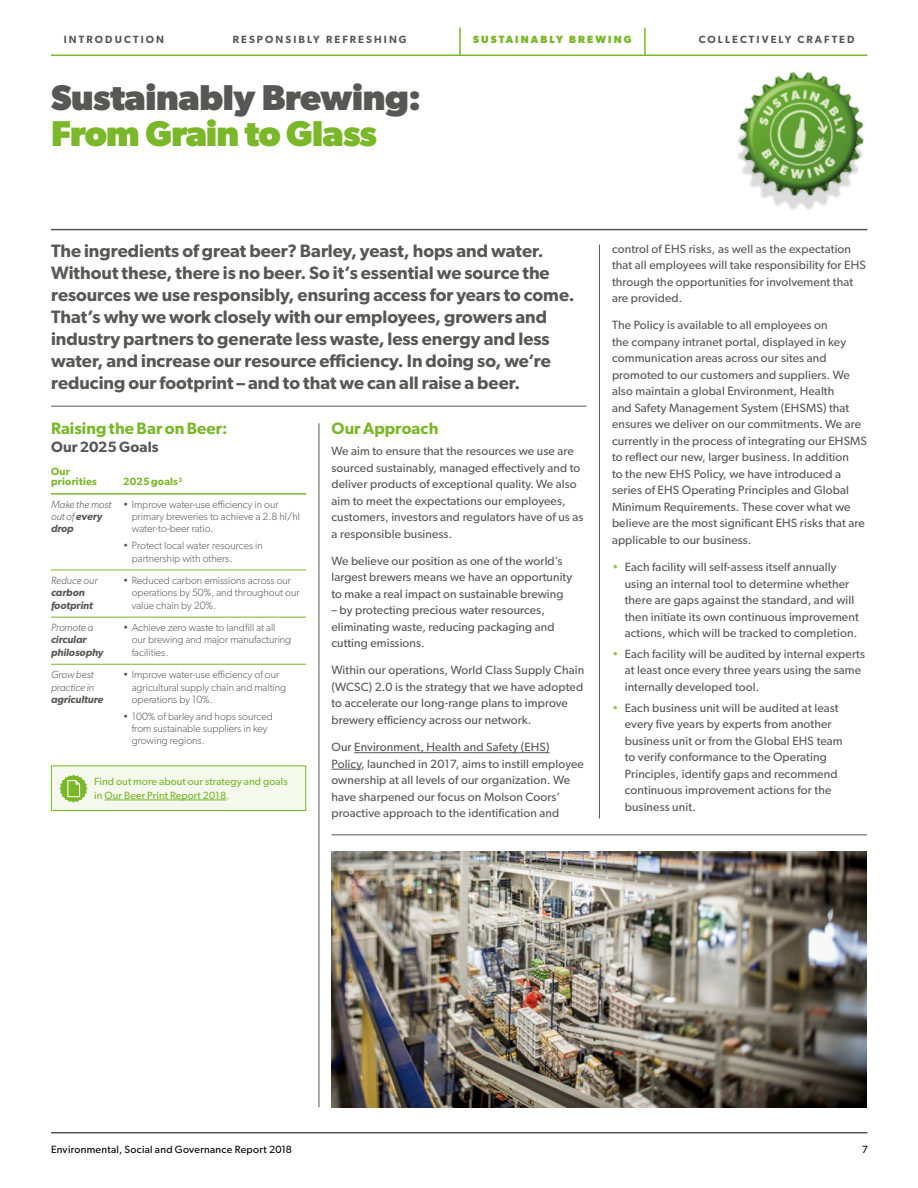
<style>
.page{position:relative;width:918px;height:1188px;background:#fff}
.page>*{position:absolute;margin:0;border:0;box-sizing:border-box;transform-origin:0 0}
.t1{font:700 36px "Gibson";letter-spacing:-.01em;color:#575756}
.t2{font:700 36px "Gibson";letter-spacing:-.02em;color:#7ab729}
.t3{font:600 18px/22px "Gibson";color:#575756}
.t4{font:600 16.5px "Gibson";letter-spacing:.005em;color:#7ab729}
.t5{font:600 15px "Gibson";letter-spacing:.005em;color:#575756}
.t6{font:12px/16.5px "Gibson";letter-spacing:.01em;color:#575756}
.t7{font:300 10.5px/12.5px "Gibson";color:#575756}
.t8{font:italic 300 10.5px/12.5px "Gibson";color:#575756}
.t9{font:10.5px/13.5px "Gibson";letter-spacing:.01em;color:#7ab729}
.t10{font:600 10.5px "Gibson";letter-spacing:.2em;color:#575756}
.t11{font:italic 600 10.5px/12.5px "Gibson";color:#575756}
.t12{font:10.5px "Gibson";letter-spacing:.03em;color:#000}
.t13{font:600 10.5px/10.5px "Gibson";letter-spacing:.02em;color:#7ab729}
.t14{font:700 10.5px "Gibson";letter-spacing:.2em;color:#7ab729}
.s1{font-weight:600}
.s2{color:#9bc555}
</style>
<div class="page">
<img style="left:332px;top:852px;width:535px;height:255px">
<img style="left:738px;top:71px;width:126px;height:139px">
<hr style="left:354px;top:752px;width:196px;height:1px;background:#575756">
<svg style="left:332px;top:769px;width:29px;height:1px"></svg>
<hr style="left:599px;top:244px;width:1px;height:575px;background:#575756">
<hr style="left:319px;top:423px;width:1px;height:684px;background:#575756">
<hr style="left:51px;top:406px;width:535px;height:1px;background:#575756">
<hr style="left:51px;top:229px;width:816px;height:1px;background:#575756">
<hr style="left:51px;top:493px;width:68px;height:2px;background:#7ab729">
<hr style="left:119px;top:493px;width:187px;height:2px;background:#7ab729">
<hr style="left:51px;top:570px;width:68px;height:1px;background:#7ab729">
<hr style="left:119px;top:570px;width:187px;height:1px;background:#7ab729">
<hr style="left:51px;top:617px;width:68px;height:1px;background:#7ab729">
<hr style="left:119px;top:617px;width:187px;height:1px;background:#7ab729">
<hr style="left:51px;top:664px;width:68px;height:1px;background:#7ab729">
<hr style="left:119px;top:664px;width:187px;height:1px;background:#7ab729">
<div style="left:51px;top:766px;width:255px;height:44px;background:#f4f8ed"></div>
<hr style="left:105px;top:800px;width:121px;height:1px;background:#7ab729">
<div style="left:51px;top:765px;width:255px;height:46px;border:1px solid #7ab729"></div>
<svg style="left:60px;top:775px;width:27px;height:28px"></svg>
<hr style="left:332px;top:835px;width:535px;height:1px;background:#575756">
<hr style="left:51px;top:1132px;width:816px;height:1px;background:#575756">
<hr style="left:51px;top:55px;width:816px;height:1px;background:#7ab729">
<hr style="left:459px;top:28px;width:2px;height:28px;background:#7ab729">
<hr style="left:644px;top:28px;width:2px;height:28px;background:#7ab729">
<p class="t10" style="left:64px;top:33px;width:102px">INTRODUCTION</p>
<p class="t10" style="left:233px;top:33px;width:176px">RESPONSIBLY REFRESHING</p>
<p class="t14" style="left:473px;top:33px;width:160px">SUSTAINABLY BREWING</p>
<p class="t10" style="left:699px;top:33px;width:157px">COLLECTIVELY CRAFTED</p>
<h1 class="t1" style="left:51px;top:76px;width:372px">Sustainably Brewing:</h1>
<h1 class="t2" style="left:51px;top:112px;width:328px">From Grain to Glass</h1>
<p class="t3" style="left:51px;top:239px;width:525px">The ingredients of great beer? Barley, yeast, hops and water.<br>Without these, there is no beer. So it’s essential we source the resources we use responsibly, ensuring access for years to come.<br>That’s why we work closely with our employees, growers and industry partners to generate less waste, less energy and less water, and increase our resource efficiency. In doing so, we’re reducing our footprint – and to that we can all raise a beer.</p>
<h3 class="t4" style="left:51px;top:419px;width:178px">Raising the Bar on Beer:</h3>
<p class="t5" style="left:51px;top:438px;width:109px">Our 2025 Goals</p>
<p class="t13" style="left:51px;top:466px;width:48px">Our priorities</p>
<p class="t13" style="left:123px;top:476px;width:61px">2025 goals<sup>3</sup></p>
<p class="t8" style="left:51px;top:498px;width:62px">Make the most out of <span class="s1">every drop</span></p>
<p class="t7" style="left:132px;top:498px;width:170px;text-indent:-9px">• Improve water-use efficiency in our primary breweries to achieve a 2.8 hl/hl water-to-beer ratio.</p>
<p class="t7" style="left:132px;top:539px;width:133px;text-indent:-9px">• Protect local water resources in partnership with others.</p>
<p class="t8" style="left:51px;top:574px;width:48px">Reduce our</p>
<p class="t11" style="left:51px;top:586px;width:43px">carbon footprint</p>
<p class="t7" style="left:132px;top:574px;width:169px;text-indent:-9px">• Reduced carbon emissions across our operations by 50%, and throughout our value chain by 20%.</p>
<p class="t8" style="left:51px;top:621px;width:44px">Promote a</p>
<p class="t11" style="left:51px;top:633px;width:54px">circular philosophy</p>
<p class="t7" style="left:132px;top:621px;width:161px;text-indent:-9px">• Achieve zero waste to landfill at all our brewing and major manufacturing facilities.</p>
<p class="t8" style="left:51px;top:668px;width:45px">Grow best practice in</p>
<p class="t11" style="left:51px;top:693px;width:54px">agriculture</p>
<p class="t7" style="left:132px;top:668px;width:156px;text-indent:-9px">• Improve water-use efficiency of our agricultural supply chain and malting operations by 10%.</p>
<p class="t7" style="left:132px;top:710px;width:142px;text-indent:-9px">• 100% of barley and hops sourced from sustainable suppliers in key growing regions.</p>
<p class="t9" style="left:94px;top:774px;width:195px">Find out more about our strategy and goals in Our Beer Print Report 2018.</p>
<h3 class="t4" style="left:332px;top:419px;width:108px">Our Approach</h3>
<p class="t6" style="left:332px;top:443px;width:254px">We aim to ensure that the resources we use are sourced sustainably, managed effectively and to deliver products of exceptional quality. We also aim to meet the expectations our employees, customers, investors and regulators have of us as a responsible business.</p>
<p class="t6" style="left:332px;top:552px;width:242px">We believe our position as one of the world’s largest brewers means we have an opportunity to make a real impact on sustainable brewing</p>
<p class="t6" style="left:332px;top:602px;width:225px">– by protecting precious water resources, eliminating waste, reducing packaging and cutting emissions.</p>
<p class="t6" style="left:332px;top:662px;width:254px">Within our operations, World Class Supply Chain (WCSC) 2.0 is the strategy that we have adopted to accelerate our long-range plans to improve brewery efficiency across our network.</p>
<p class="t6" style="left:332px;top:739px;width:254px">Our Environment, Health and Safety (EHS)<br>Policy, launched in 2017, aims to instill employee ownership at all levels of our organization. We have sharpened our focus on Molson Coors’ proactive approach to the identification and</p>
<p class="t6" style="left:612px;top:240px;width:255px">control of EHS risks, as well as the expectation that all employees will take responsibility for EHS through the opportunities for involvement that are provided.</p>
<p class="t6" style="left:612px;top:317px;width:256px">The Policy is available to all employees on<br>the company intranet portal, displayed in key communication areas across our sites and promoted to our customers and suppliers. We also maintain a global Environment, Health<br>and Safety Management System (EHSMS) that ensures we deliver on our commitments. We are currently in the process of integrating our EHSMS to reflect our new, larger business. In addition<br>to the new EHS Policy, we have introduced a series of EHS Operating Principles and Global Minimum Requirements. These cover what we believe are the most significant EHS risks that are applicable to our business.</p>
<p class="t6" style="left:625px;top:558px;width:236px;text-indent:-13px"><span class="s2">•</span> Each facility will self-assess itself annually using an internal tool to determine whether there are gaps against the standard, and will then initiate its own continuous improvement actions, which will be tracked to completion.</p>
<p class="t6" style="left:625px;top:645px;width:242px;text-indent:-13px"><span class="s2">•</span> Each facility will be audited by internal experts at least once every three years using the same internally developed tool.</p>
<p class="t6" style="left:625px;top:699px;width:219px;text-indent:-13px"><span class="s2">•</span> Each business unit will be audited at least every five years by experts from another business unit or from the Global EHS team to verify conformance to the Operating Principles, identify gaps and recommend continuous improvement actions for the business unit.</p>
<p class="t12" style="left:51px;top:1143px;width:243px">Environmental, Social and Governance Report 2018</p>
<p class="t12" style="left:862px;top:1143px;width:8px">7</p>
</div>
